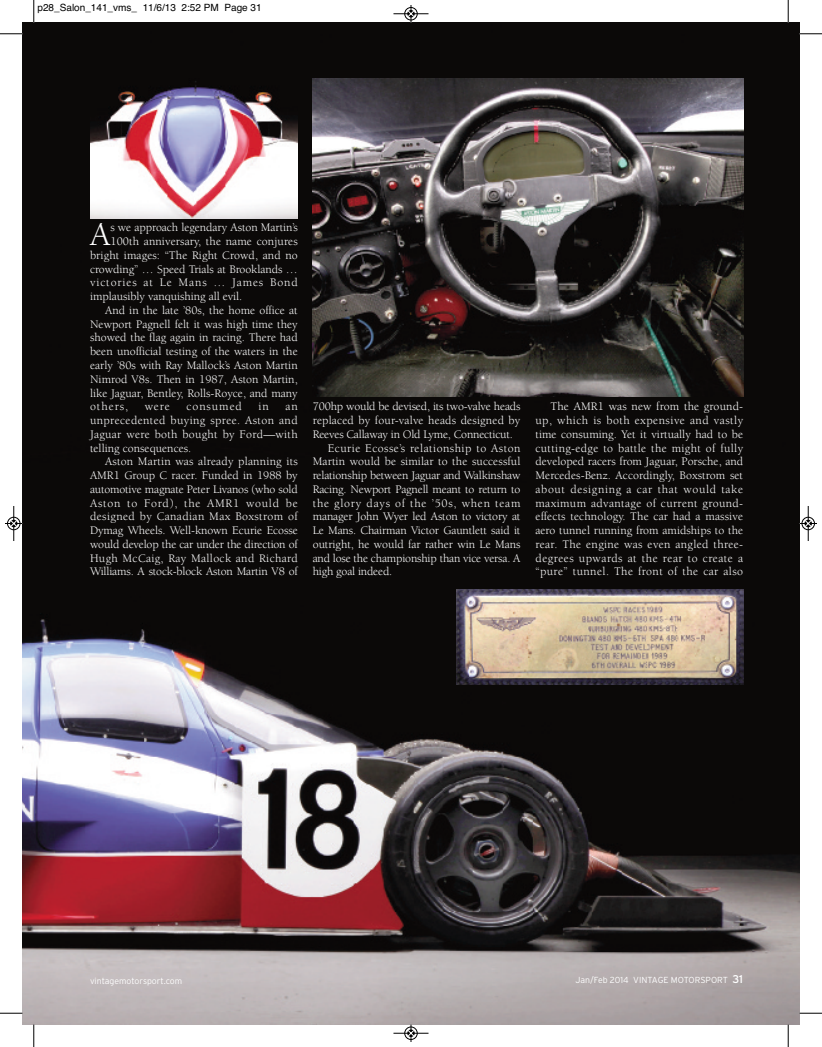
<style>
.page{position:relative;width:822px;height:1047px;background:#fff}
.page>*{position:absolute;margin:0;border:0;box-sizing:border-box;transform-origin:0 0}
.t1{font:33.5px "Berkeley";color:#fff}
.t2{font:11.88px/13.8px "Berkeley";color:#fff;text-align:justify}
.t3{font:11.88px "Berkeley";letter-spacing:.04em;color:#fff}
.t4{font:11.88px "Berkeley";letter-spacing:.06em;color:#fff}
.t5{font:11.88px "Berkeley";letter-spacing:.07em;color:#fff}
.t6{font:11.88px "Berkeley";letter-spacing:.08em;color:#fff}
.t7{font:10px "Helvetica";color:#000}
.t8{font:300 8.75px "Interstate";color:#fff}
.s1{font-weight:400;font-size:11.25px}
</style>
<div class="page">
<img style="left:22px;top:22px;width:776px;height:1002px">
<img style="left:312px;top:79px;width:430px;height:318px">
<img style="left:456px;top:589px;width:286px;height:95px">
<img style="left:90px;top:79px;width:208px;height:139px">
<svg style="left:33px;top:0;width:2px;height:22px"></svg>
<svg style="left:0;top:33px;width:22px;height:2px"></svg>
<svg style="left:787px;top:0;width:1px;height:22px"></svg>
<svg style="left:799px;top:33px;width:22px;height:2px"></svg>
<svg style="left:33px;top:1024px;width:2px;height:22px"></svg>
<svg style="left:0;top:1012px;width:22px;height:1px"></svg>
<svg style="left:787px;top:1024px;width:1px;height:22px"></svg>
<svg style="left:799px;top:1012px;width:22px;height:1px"></svg>
<hr style="left:393px;top:14px;width:35px;height:1px;background:#000">
<div style="left:404px;top:7px;width:13px;height:13px;border:1px solid #000;border-radius:50%"></div>
<svg style="left:407px;top:5px;width:7px;height:17px"></svg>
<hr style="left:393px;top:1032px;width:35px;height:1px;background:#000">
<div style="left:404px;top:1026px;width:13px;height:13px;border:1px solid #000;border-radius:50%"></div>
<svg style="left:407px;top:1024px;width:7px;height:17px"></svg>
<div style="left:7px;top:516px;width:13px;height:14px;border:1px solid #fff;border-radius:50%"></div>
<hr style="left:14px;top:506px;width:1px;height:35px;background:#000">
<div style="left:7px;top:517px;width:13px;height:13px;border:1px solid #000;border-radius:50%"></div>
<svg style="left:5px;top:520px;width:17px;height:6px"></svg>
<div style="left:801px;top:516px;width:13px;height:14px;border:1px solid #fff;border-radius:50%"></div>
<hr style="left:807px;top:506px;width:1px;height:35px;background:#000">
<div style="left:801px;top:517px;width:13px;height:13px;border:1px solid #000;border-radius:50%"></div>
<svg style="left:799px;top:520px;width:17px;height:6px"></svg>
<p class="t7" style="left:38px;top:2px;width:226px">p28_Salon_141_vms_ 11/6/13 2:52 PM Page 31</p>
<h1 class="t1" style="left:90px;top:221px;width:22px">A</h1>
<p class="t2" style="left:110px;top:222px;width:189px">s we approach legendary Aston Martin’s</p>
<p class="t2" style="left:110px;top:235px;width:189px">100th anniversary, the name conjures</p>
<p class="t2" style="left:90px;top:249px;width:209px">bright images: “The Right Crowd, and no</p>
<p class="t2" style="left:90px;top:263px;width:209px">crowding” … Speed Trials at Brooklands …</p>
<p class="t5" style="left:90px;top:278px;width:209px">victories at Le Mans … James Bond</p>
<p class="t2" style="left:90px;top:290px;width:154px">implausibly vanquishing all evil.</p>
<p class="t2" style="left:105px;top:304px;width:194px">And in the late ’80s, the home office at</p>
<p class="t2" style="left:90px;top:318px;width:209px">Newport Pagnell felt it was high time they</p>
<p class="t2" style="left:90px;top:332px;width:209px">showed the flag again in racing. There had</p>
<p class="t2" style="left:90px;top:345px;width:209px">been unofficial testing of the waters in the</p>
<p class="t2" style="left:90px;top:359px;width:209px">early ’80s with Ray Mallock’s Aston Martin</p>
<p class="t2" style="left:90px;top:373px;width:209px">Nimrod V8s. Then in 1987, Aston Martin,</p>
<p class="t2" style="left:90px;top:387px;width:209px">like Jaguar, Bentley, Rolls-Royce, and many</p>
<p class="t2" style="left:90px;top:400px;width:40px">others,</p>
<p class="t2" style="left:145px;top:400px;width:27px">were</p>
<p class="t6" style="left:186px;top:402px;width:57px">consumed</p>
<p class="t2" style="left:258px;top:400px;width:12px">in</p>
<p class="t2" style="left:90px;top:400px;width:209px;text-indent:195px">an unprecedented buying spree. Aston and Jaguar were both bought by Ford—with telling consequences.</p>
<p class="t2" style="left:90px;top:455px;width:209px;text-indent:15px">Aston Martin was already planning its AMR1 Group C racer. Funded in 1988 by automotive magnate Peter Livanos (who sold Aston to Ford), the AMR1 would be designed by Canadian Max Boxstrom of Dymag Wheels. Well-known Ecurie Ecosse would develop the car under the direction of Hugh McCaig, Ray Mallock and Richard Williams. A stock-block Aston Martin V8 of</p>
<p class="t2" style="left:312px;top:400px;width:209px">700hp would be devised, its two-valve heads</p>
<p class="t2" style="left:312px;top:414px;width:209px">replaced by four-valve heads designed by</p>
<p class="t2" style="left:312px;top:428px;width:201px">Reeves Callaway in Old Lyme, Connecticut.</p>
<p class="t3" style="left:327px;top:443px;width:194px">Ecurie Ecosse’s relationship to Aston</p>
<p class="t2" style="left:312px;top:455px;width:209px">Martin would be similar to the successful</p>
<p class="t2" style="left:312px;top:469px;width:209px">relationship between Jaguar and Walkinshaw</p>
<p class="t2" style="left:312px;top:483px;width:209px">Racing. Newport Pagnell meant to return to</p>
<p class="t4" style="left:312px;top:498px;width:209px">the glory days of the ’50s, when team</p>
<p class="t2" style="left:312px;top:510px;width:209px">manager John Wyer led Aston to victory at</p>
<p class="t2" style="left:312px;top:524px;width:209px">Le Mans. Chairman Victor Gauntlett said it</p>
<p class="t2" style="left:312px;top:538px;width:209px">outright, he would far rather win Le Mans</p>
<p class="t2" style="left:312px;top:552px;width:209px">and lose the championship than vice versa. A</p>
<p class="t2" style="left:312px;top:565px;width:81px">high goal indeed.</p>
<p class="t2" style="left:535px;top:400px;width:209px;text-indent:15px">The AMR1 was new from the ground&shy;up, which is both expensive and vastly time consuming. Yet it virtually had to be cutting-edge to battle the might of fully developed racers from Jaguar, Porsche, and Mercedes-Benz. Accordingly, Boxstrom set about designing a car that would take maximum advantage of current ground&shy;effects technology. The car had a massive aero tunnel running from amidships to the rear. The engine was even angled three&shy;degrees upwards at the rear to create a “pure” tunnel. The front of the car also</p>
<p class="t8" style="left:90px;top:975px;width:94px">vintagemotorsport.com</p>
<p class="t8" style="left:575px;top:975px;width:169px">Jan/Feb 2014 VINTAGE MOTORSPORT <span class="s1">31</span></p>
</div>
